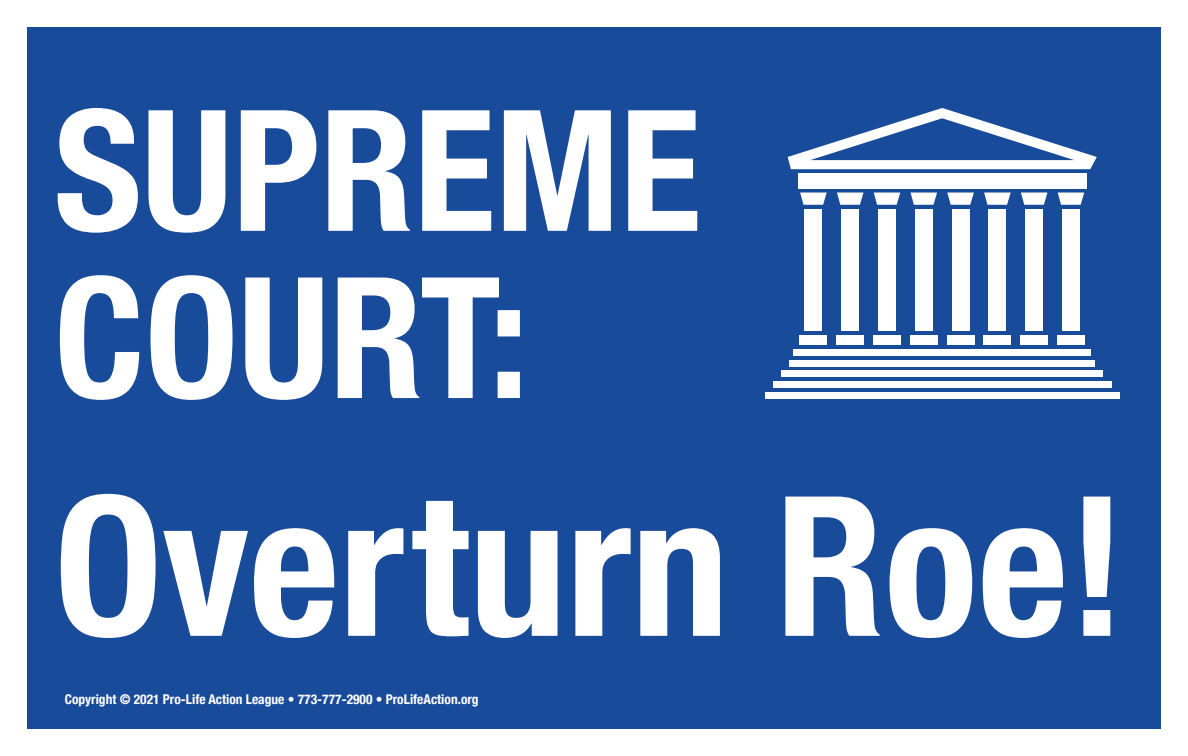
<style>
.page{position:relative;width:1188px;height:756px;background:#fff}
.page>*{position:absolute;margin:0;border:0;box-sizing:border-box;transform-origin:0 0}
.t1{font:700 condensed 195px "Helvetica Neue";color:#fff}
.t2{font:700 condensed 168.75px/167.2px "Helvetica Neue";color:#fff}
.t3{font:700 condensed 13.5px "Helvetica Neue";color:#fff}
</style>
<div class="page">
<div style="left:27px;top:27px;width:1134px;height:702px;background:#194b9b"></div>
<svg style="left:788px;top:108px;width:309px;height:61px"></svg>
<div style="left:798px;top:173px;width:289px;height:15px;background:#fff"></div>
<div style="left:794px;top:349px;width:297px;height:7px;background:#fff"></div>
<div style="left:789px;top:360px;width:306px;height:7px;background:#fff"></div>
<div style="left:781px;top:371px;width:322px;height:6px;background:#fff"></div>
<div style="left:773px;top:381px;width:338px;height:7px;background:#fff"></div>
<div style="left:765px;top:392px;width:354px;height:7px;background:#fff"></div>
<svg style="left:800px;top:193px;width:27px;height:12px"></svg>
<div style="left:805px;top:210px;width:17px;height:121px;background:#fff"></div>
<div style="left:800px;top:335px;width:27px;height:10px;background:#fff"></div>
<svg style="left:837px;top:193px;width:27px;height:12px"></svg>
<div style="left:842px;top:210px;width:17px;height:121px;background:#fff"></div>
<div style="left:836px;top:335px;width:28px;height:10px;background:#fff"></div>
<svg style="left:874px;top:193px;width:26px;height:12px"></svg>
<div style="left:878px;top:210px;width:18px;height:121px;background:#fff"></div>
<div style="left:873px;top:335px;width:28px;height:10px;background:#fff"></div>
<svg style="left:911px;top:193px;width:26px;height:12px"></svg>
<div style="left:915px;top:210px;width:17px;height:121px;background:#fff"></div>
<div style="left:910px;top:335px;width:28px;height:10px;background:#fff"></div>
<svg style="left:947px;top:193px;width:27px;height:12px"></svg>
<div style="left:952px;top:210px;width:17px;height:121px;background:#fff"></div>
<div style="left:947px;top:335px;width:27px;height:10px;background:#fff"></div>
<svg style="left:984px;top:193px;width:27px;height:12px"></svg>
<div style="left:989px;top:210px;width:17px;height:121px;background:#fff"></div>
<div style="left:984px;top:335px;width:27px;height:10px;background:#fff"></div>
<svg style="left:1021px;top:193px;width:26px;height:12px"></svg>
<div style="left:1025px;top:210px;width:18px;height:121px;background:#fff"></div>
<div style="left:1020px;top:335px;width:28px;height:10px;background:#fff"></div>
<svg style="left:1058px;top:193px;width:26px;height:12px"></svg>
<div style="left:1062px;top:210px;width:18px;height:121px;background:#fff"></div>
<div style="left:1057px;top:335px;width:28px;height:10px;background:#fff"></div>
<h2 class="t2" style="left:54px;top:75px;width:648px">SUPREME<br>COURT:</h2>
<h1 class="t1" style="left:54px;top:405px;width:1073px">Overturn Roe!</h1>
<p class="t3" style="left:65px;top:687px;width:415px">Copyright © 2021 Pro-Life Action League • 773-777-2900 • ProLifeAction.org</p>
</div>
